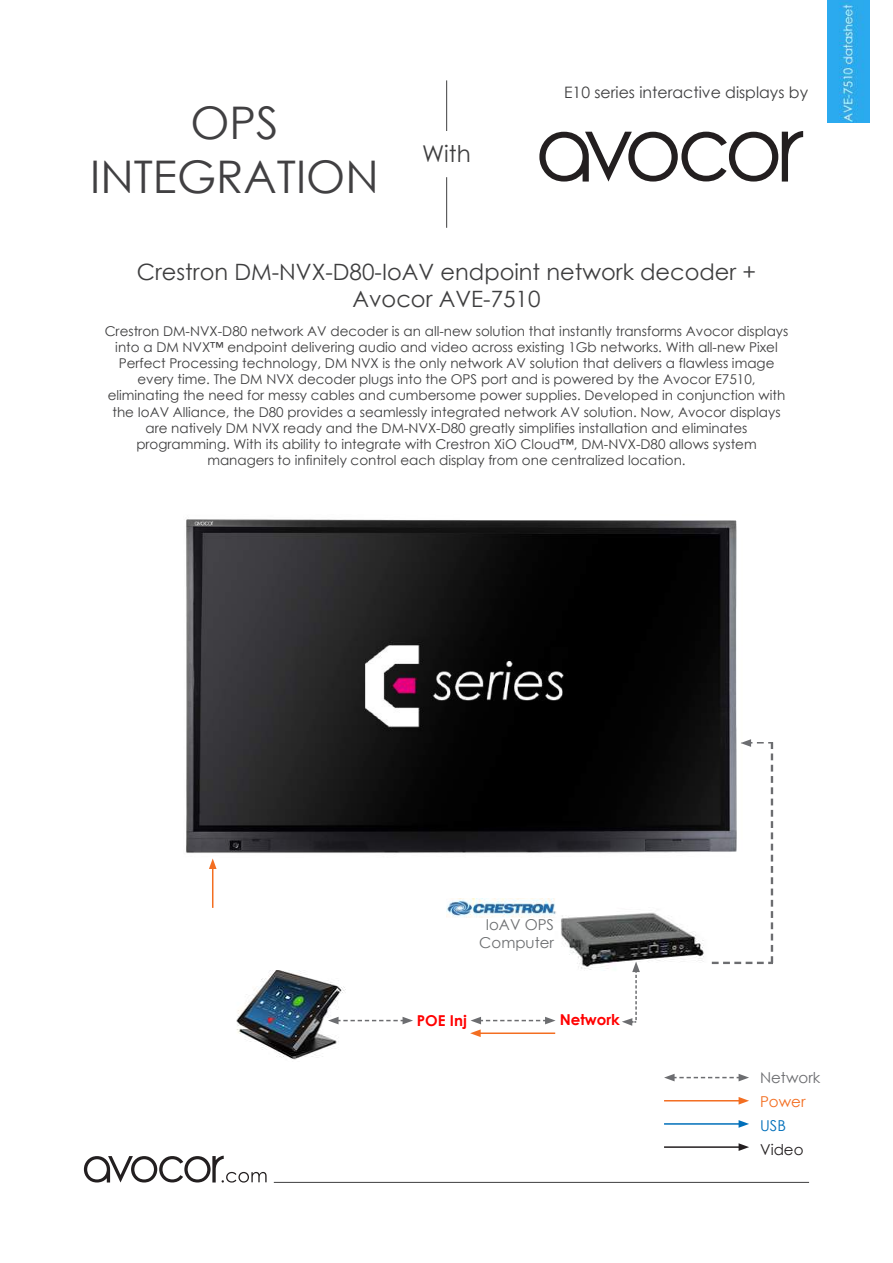
<style>
.page{position:relative;width:893px;height:1263px;background:#fff}
.page>*{position:absolute;margin:0;border:0;box-sizing:border-box;transform-origin:0 0}
.t1{font:45px/54px "Century Gothic";color:#414042;text-align:center}
.t2{font:23.1px "Century Gothic";color:#3e3e3f}
.t3{font:22.5px/27px "Century Gothic";color:#3e3e3f;text-align:center}
.t4{font:15.75px "Century Gothic";color:#3e3e3f}
.t5{font:15px/18px "Century Gothic";color:#6d6f71;text-align:center}
.t6{font:700 15px "Century Gothic";color:#f00}
.t7{font:15px "Century Gothic";color:#6c6d70}
.t8{font:15px "Century Gothic";color:#f36e21}
.t9{font:15px "Century Gothic";color:#231f20}
.t10{font:15px "Century Gothic";color:#006fba}
.t11{font:13.5px/16.2px "Century Gothic";color:#3e3e3f;text-align:center}
</style>
<div class="page">
<img style="left:186px;top:519px;width:588px;height:373px">
<svg style="left:539px;top:131px;width:264px;height:51px"></svg>
<hr style="left:446px;top:80px;width:1px;height:51px;background:#3e3e3f">
<hr style="left:446px;top:177px;width:1px;height:51px;background:#3e3e3f">
<svg style="left:664px;top:1074px;width:85px;height:7px"></svg>
<hr style="left:664px;top:1100px;width:77px;height:1px;background:#f36e21">
<svg style="left:739px;top:1097px;width:10px;height:7px"></svg>
<hr style="left:664px;top:1123px;width:77px;height:2px;background:#006fba">
<svg style="left:739px;top:1120px;width:10px;height:8px"></svg>
<hr style="left:664px;top:1146px;width:77px;height:2px;background:#231f20">
<svg style="left:739px;top:1143px;width:10px;height:8px"></svg>
<svg style="left:84px;top:1156px;width:183px;height:26px"></svg>
<hr style="left:274px;top:1182px;width:535px;height:1px;background:#3e3e3f">
<svg style="left:712px;top:739px;width:61px;height:225px"></svg>
<img style="left:561px;top:912px;width:143px;height:58px">
<img style="left:447px;top:899px;width:109px;height:19px">
<img style="left:236px;top:971px;width:110px;height:89px">
<hr style="left:212px;top:866px;width:1px;height:42px;background:#f36e21">
<svg style="left:209px;top:858px;width:8px;height:11px"></svg>
<svg style="left:328px;top:1017px;width:85px;height:7px"></svg>
<svg style="left:470px;top:1017px;width:86px;height:20px"></svg>
<svg style="left:622px;top:961px;width:18px;height:65px"></svg>
<img style="left:827px;top:0;width:43px;height:122px">
<h1 class="t1" style="left:90px;top:95px;width:290px">OPS<br>INTEGRATION</h1>
<h2 class="t2" style="left:422px;top:140px;width:50px">With</h2>
<p class="t4" style="left:564px;top:81px;width:245px">E10 series interactive displays by</p>
<h3 class="t3" style="left:137px;top:258px;width:621px">Crestron DM-NVX-D80-IoAV endpoint network decoder +<br>Avocor AVE-7510</h3>
<p class="t11" style="left:105px;top:322px;width:685px">Crestron DM-NVX-D80 network AV decoder is an all-new solution that instantly transforms Avocor displays into a DM NVX™ endpoint delivering audio and video across existing 1Gb networks. With all-new Pixel Perfect Processing technology, DM NVX is the only network AV solution that delivers a flawless image every time. The DM NVX decoder plugs into the OPS port and is powered by the Avocor E7510, eliminating the need for messy cables and cumbersome power supplies. Developed in conjunction with the IoAV Alliance, the D80 provides a seamlessly integrated network AV solution. Now, Avocor displays are natively DM NVX ready and the DM-NVX-D80 greatly simplifies installation and eliminates programming. With its ability to integrate with Crestron XiO Cloud™, DM-NVX-D80 allows system managers to infinitely control each display from one centralized location.</p>
<p class="t5" style="left:479px;top:916px;width:76px">IoAV OPS<br>Computer</p>
<p class="t6" style="left:417px;top:1009px;width:52px">POE Inj</p>
<p class="t6" style="left:560px;top:1008px;width:62px">Network</p>
<p class="t7" style="left:760px;top:1068px;width:62px">Network</p>
<p class="t8" style="left:760px;top:1092px;width:47px">Power</p>
<p class="t10" style="left:760px;top:1116px;width:27px">USB</p>
<p class="t9" style="left:760px;top:1140px;width:45px">Video</p>
</div>
